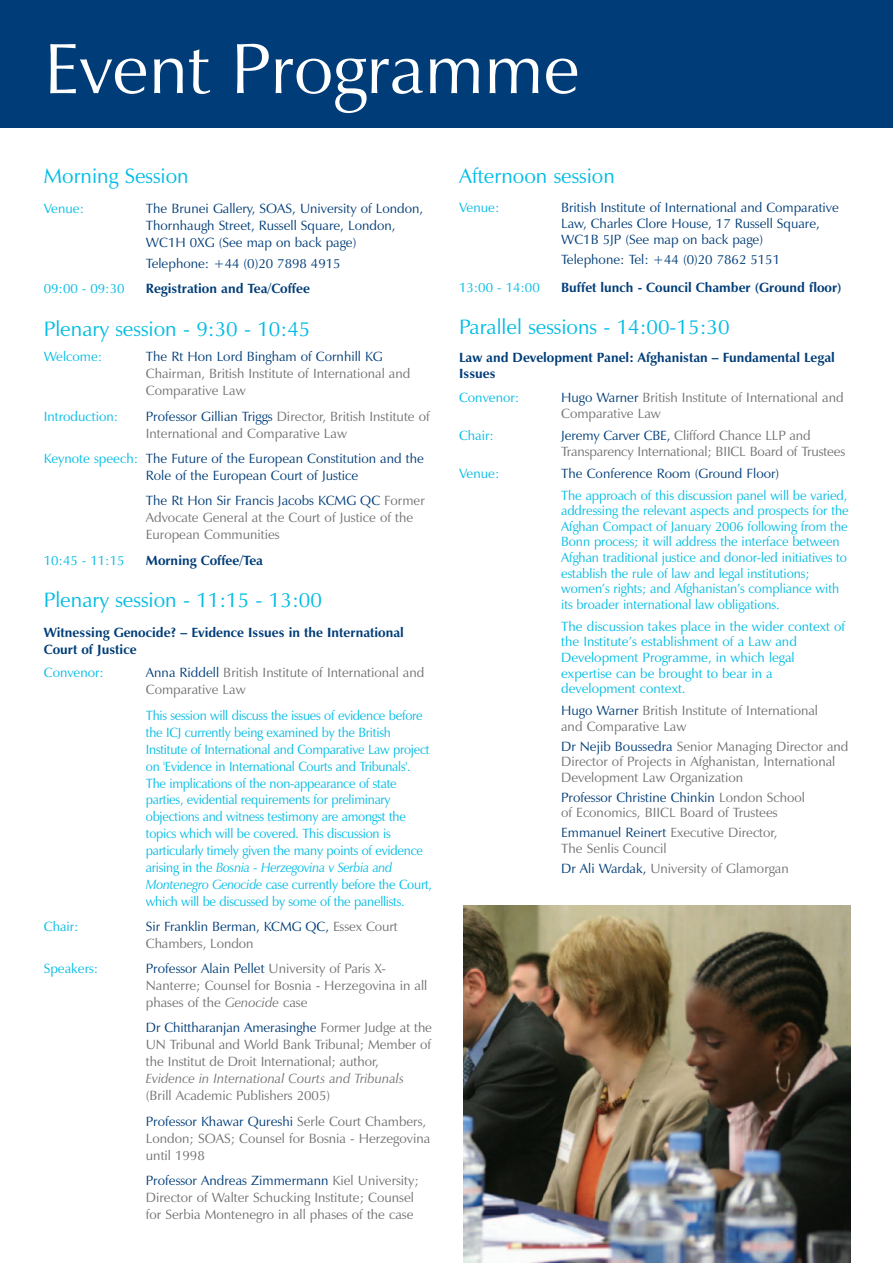
<style>
.page{position:relative;width:893px;height:1263px;background:#fff}
.page>*{position:absolute;margin:0;border:0;box-sizing:border-box;transform-origin:0 0}
.t1{font:72px "Zapf Humanist 601 BT";color:#fff}
.t2{font:21px "Zapf Humanist 601 BT";color:#02bce5}
.t3{font:13.5px/17px "Zapf Humanist 601 BT";color:#717074}
.t4{font:13.5px/15.6px "Zapf Humanist 601 BT";letter-spacing:-.005em;color:#02bce5}
.t5{font:13.5px/17px "Zapf Humanist 601 BT";letter-spacing:-.005em;color:#02bce5;scale:.96 1}
.t6{font:13.5px/17px "Zapf Humanist 601 BT";color:#003d78}
.t7{font:700 13.5px/17px "Zapf Humanist 601 BT";color:#003d78}
.t8{font:italic 13.5px "Zapf Humanist 601 BT";color:#717074}
.s1{color:#003d78}
.s2{color:#02bce5}
.s3{font-style:italic}
.s4{color:#717074}
</style>
<div class="page">
<div style="left:0;top:0;width:893px;height:128px;background:#003d78"></div>
<img style="left:463px;top:906px;width:387px;height:357px">
<h1 class="t1" style="left:44px;top:42px;width:538px">Event Programme</h1>
<h2 class="t2" style="left:44px;top:168px;width:146px">Morning Session</h2>
<p class="t4" style="left:44px;top:202px;width:42px">Venue:</p>
<p class="t6" style="left:146px;top:202px;width:279px">The Brunei Gallery, SOAS, University of London,<br>Thornhaugh Street, Russell Square, London,<br>WC1H 0XG (See map on back page)</p>
<p class="t6" style="left:146px;top:257px;width:196px">Telephone: +44 (0)20 7898 4915</p>
<p class="t4" style="left:44px;top:283px;width:82px">09:00 - 09:30</p>
<p class="t7" style="left:146px;top:282px;width:166px">Registration and Tea/Coffee</p>
<h2 class="t2" style="left:44px;top:321px;width:268px">Plenary session - 9:30 - 10:45</h2>
<p class="t4" style="left:44px;top:351px;width:60px">Welcome:</p>
<p class="t6" style="left:146px;top:350px;width:238px">The Rt Hon Lord Bingham of Cornhill KG</p>
<p class="t3" style="left:146px;top:367px;width:266px">Chairman, British Institute of International and<br>Comparative Law</p>
<p class="t4" style="left:44px;top:410px;width:76px">Introduction:</p>
<p class="t3" style="left:146px;top:409px;width:285px"><span class="s1">Professor Gillian Triggs</span> Director, British Institute of<br>International and Comparative Law</p>
<p class="t6" style="left:146px;top:452px;width:279px;text-indent:-102px"><span class="s2">Keynote speech:</span> The Future of the European Constitution and the<br>Role of the European Court of Justice</p>
<p class="t3" style="left:146px;top:494px;width:280px"><span class="s1">The Rt Hon Sir Francis Jacobs KCMG QC</span> Former<br>Advocate General at the Court of Justice of the<br>European Communities</p>
<p class="t4" style="left:44px;top:554px;width:82px">10:45 - 11:15</p>
<p class="t7" style="left:146px;top:553px;width:119px">Morning Coffee/Tea</p>
<h2 class="t2" style="left:44px;top:592px;width:280px">Plenary session - 11:15 - 13:00</h2>
<p class="t7" style="left:44px;top:625px;width:362px">Witnessing Genocide? – Evidence Issues in the International<br>Court of Justice</p>
<p class="t4" style="left:44px;top:667px;width:62px">Convenor:</p>
<p class="t3" style="left:146px;top:666px;width:280px"><span class="s1">Anna Riddell</span> British Institute of International and<br>Comparative Law</p>
<p class="t5" style="left:146px;top:708px;width:300px">This session will discuss the issues of evidence before the ICJ currently being examined by the British Institute of International and Comparative Law project on 'Evidence in International Courts and Tribunals'.<br>The implications of the non-appearance of state parties, evidential requirements for preliminary objections and witness testimony are amongst the topics which will be covered. This discussion is particularly timely given the many points of evidence arising in the <span class="s3">Bosnia - Herzegovina v Serbia and Montenegro Genocide</span> case currently before the Court, which will be discussed by some of the panellists.</p>
<p class="t4" style="left:44px;top:921px;width:36px">Chair:</p>
<p class="t6" style="left:146px;top:920px;width:253px;line-height:16.5px">Sir Franklin Berman, KCMG QC, <span class="s4">Essex Court<br>Chambers, London</span></p>
<p class="t4" style="left:44px;top:962px;width:56px">Speakers:</p>
<p class="t3" style="left:146px;top:962px;width:283px"><span class="s1">Professor Alain Pellet</span> University of Paris X-<br>Nanterre; Counsel for Bosnia - Herzegovina in all phases of the <span class="s3">Genocide</span> case</p>
<p class="t3" style="left:146px;top:1021px;width:288px;text-align:justify"><span class="s1">Dr Chittharanjan Amerasinghe</span> Former Judge at the UN Tribunal and World Bank Tribunal; Member of the Institut de Droit International; author,</p>
<p class="t8" style="left:146px;top:1074px;width:260px">Evidence in International Courts and Tribunals</p>
<p class="t3" style="left:146px;top:1085px;width:282px;line-height:25.5px">(Brill Academic Publishers 2005)<br><span class="s1">Professor Khawar Qureshi</span> Serle Court Chambers,</p>
<p class="t3" style="left:146px;top:1131px;width:286px">London; SOAS; Counsel for Bosnia - Herzegovina until 1998</p>
<p class="t3" style="left:146px;top:1174px;width:274px"><span class="s1">Professor Andreas Zimmermann</span> Kiel University;<br>Director of Walter Schucking Institute; Counsel for Serbia Montenegro in all phases of the case</p>
<h2 class="t2" style="left:459px;top:168px;width:157px">Afternoon session</h2>
<p class="t4" style="left:459px;top:201px;width:42px">Venue:</p>
<p class="t6" style="left:561px;top:201px;width:279px;line-height:15.9px">British Institute of International and Comparative<br>Law, Charles Clore House, 17 Russell Square,<br>WC1B 5JP (See map on back page)</p>
<p class="t6" style="left:561px;top:252px;width:220px">Telephone: Tel: +44 (0)20 7862 5151</p>
<p class="t4" style="left:459px;top:282px;width:82px">13:00 - 14:00</p>
<p class="t7" style="left:561px;top:281px;width:282px">Buffet lunch - Council Chamber (Ground floor)</p>
<h2 class="t2" style="left:459px;top:319px;width:272px">Parallel sessions - 14:00-15:30</h2>
<p class="t7" style="left:459px;top:351px;width:377px;line-height:15.9px">Law and Development Panel: Afghanistan – Fundamental Legal<br>Issues</p>
<p class="t4" style="left:459px;top:392px;width:62px">Convenor:</p>
<p class="t3" style="left:561px;top:392px;width:284px;line-height:15.6px"><span class="s1">Hugo Warner</span> British Institute of International and<br>Comparative Law</p>
<p class="t4" style="left:459px;top:429px;width:36px">Chair:</p>
<p class="t3" style="left:561px;top:429px;width:286px;line-height:15.6px"><span class="s1">Jeremy Carver CBE,</span> Clifford Chance LLP and<br>Transparency International; BIICL Board of Trustees</p>
<p class="t4" style="left:459px;top:467px;width:42px">Venue:</p>
<p class="t6" style="left:561px;top:466px;width:220px">The Conference Room (Ground Floor)</p>
<p class="t4" style="left:561px;top:489px;width:289px">The approach of this discussion panel will be varied, addressing the relevant aspects and prospects for the Afghan Compact of January 2006 following from the Bonn process; it will address the interface between Afghan traditional justice and donor-led initiatives to establish the rule of law and legal institutions; women’s rights; and Afghanistan’s compliance with its broader international law obligations.</p>
<p class="t4" style="left:561px;top:620px;width:286px">The discussion takes place in the wider context of the Institute’s establishment of a Law and Development Programme, in which legal expertise can be brought to bear in a development context.</p>
<p class="t3" style="left:561px;top:705px;width:258px;line-height:15.6px"><span class="s1">Hugo Warner</span> British Institute of International and Comparative Law</p>
<p class="t3" style="left:561px;top:740px;width:289px;line-height:15.6px"><span class="s1">Dr Nejib Boussedra</span> Senior Managing Director and<br>Director of Projects in Afghanistan, International<br>Development Law Organization</p>
<p class="t3" style="left:561px;top:791px;width:245px;line-height:15.6px"><span class="s1">Professor Christine Chinkin</span> London School of Economics, BIICL Board of Trustees</p>
<p class="t3" style="left:561px;top:827px;width:218px;line-height:15.9px"><span class="s1">Emmanuel Reinert</span> Executive Director,<br>The Senlis Council</p>
<p class="t3" style="left:561px;top:862px;width:229px"><span class="s1">Dr Ali Wardak,</span> University of Glamorgan</p>
</div>
